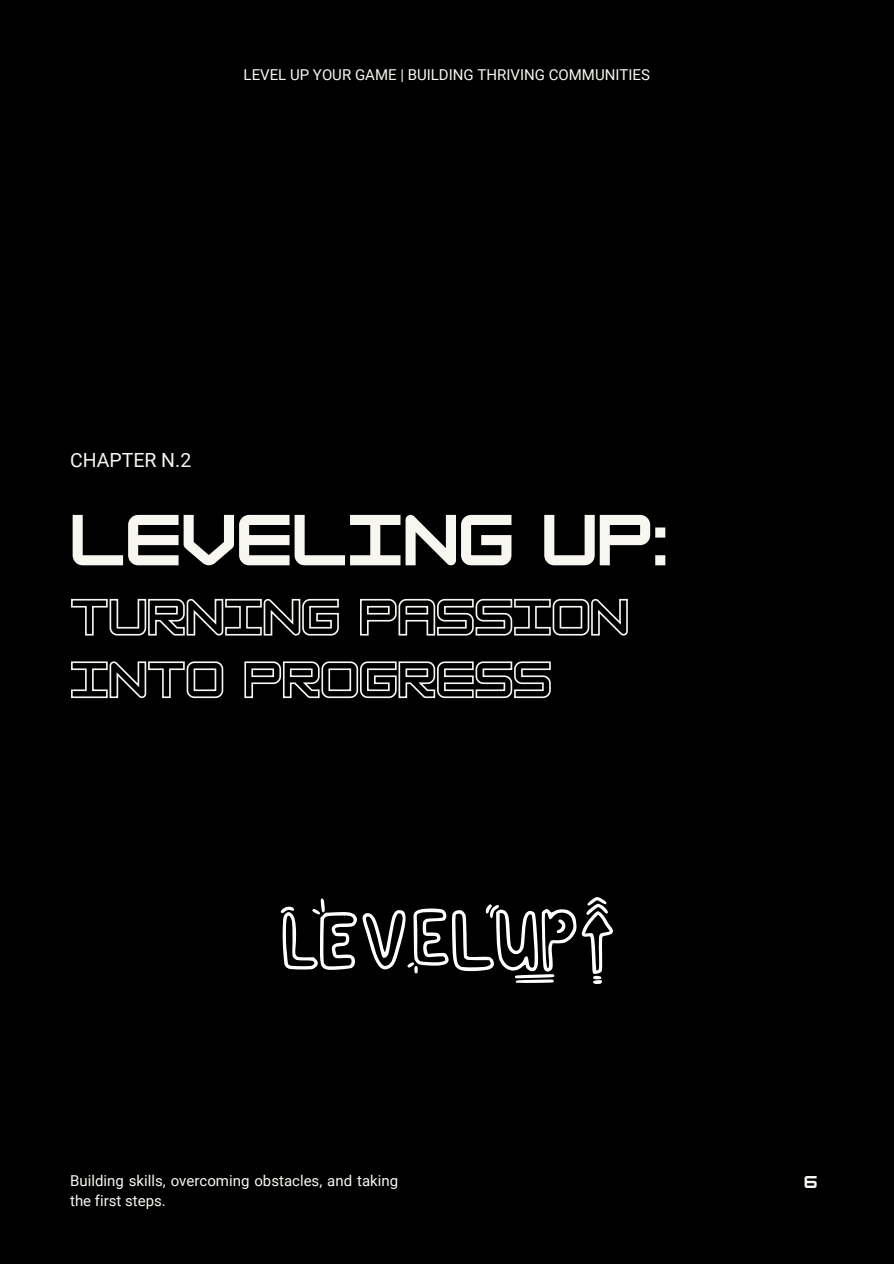
<style>
.page{position:relative;width:894px;height:1264px;background:#fff}
.page>*{position:absolute;margin:0;border:0;box-sizing:border-box;transform-origin:0 0}
.t1{font:700 63px "HK Modular";color:#f8f6f1}
.t2{font:19.5px "Roboto";color:#f8f6f1}
.t3{font:15px/20.2px "Roboto";color:#f8f6f1}
.t4{font:700 15px "HK Modular";color:#f8f6f1}
</style>
<div class="page">
<div style="left:0;top:0;width:893px;height:1263px;background:#000"></div>
<svg style="left:280px;top:897px;width:332px;height:86px"></svg>
<svg style="left:71px;top:598px;width:268px;height:38px"></svg>
<svg style="left:360px;top:598px;width:268px;height:38px"></svg>
<svg style="left:71px;top:661px;width:480px;height:38px"></svg>
<h1 class="t3" style="left:243px;top:65px;width:408px">LEVEL UP YOUR GAME | BUILDING THRIVING COMMUNITIES</h1>
<h3 class="t2" style="left:70px;top:449px;width:123px">CHAPTER N.2</h3>
<h4 class="t1" style="left:70px;top:502px;width:599px">LEVELING UP:</h4>
<h2 class="t3" style="left:70px;top:1170px;width:329px">Building skills, overcoming obstacles, and taking the first steps.</h2>
<p class="t4" style="left:804px;top:1173px;width:15px">6</p>
</div>
